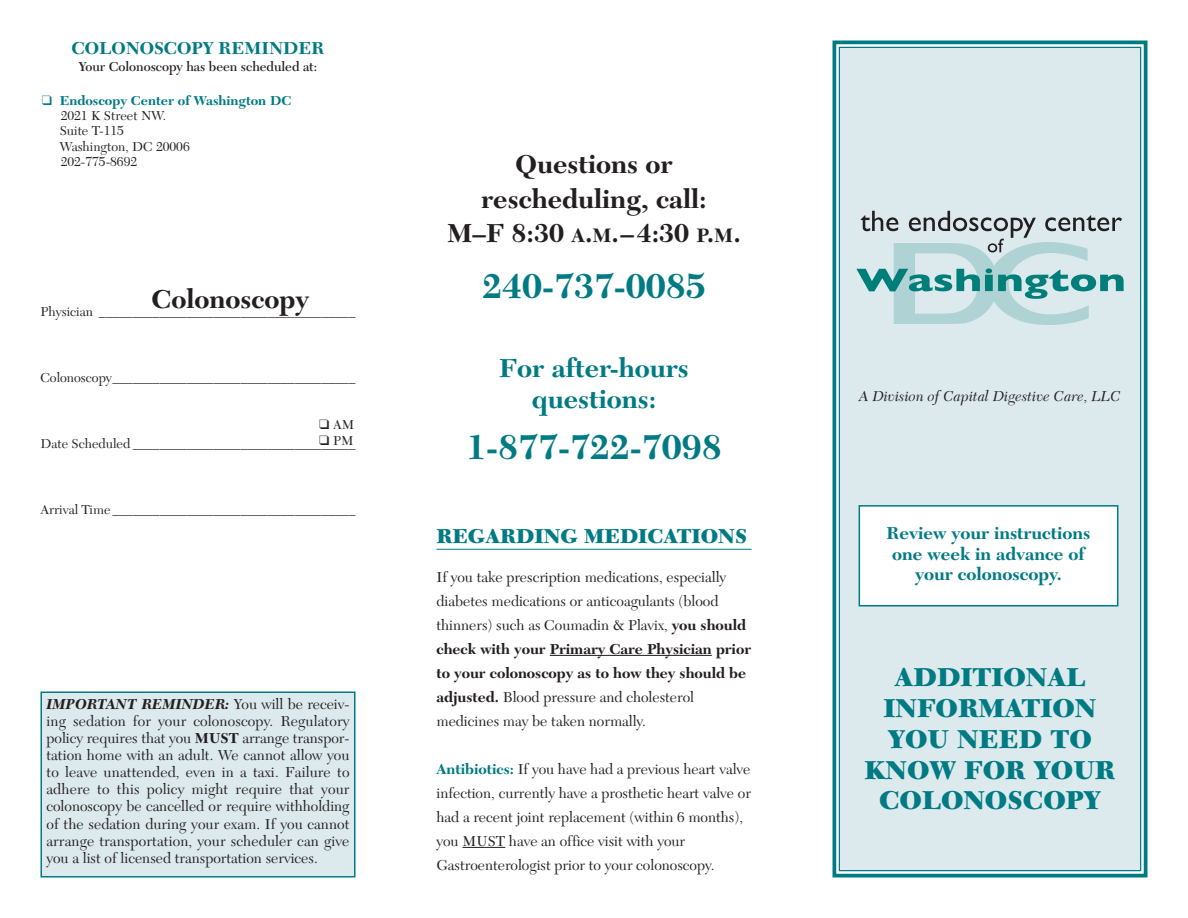
<style>
.page{position:relative;width:1188px;height:918px;background:#fff}
.page>*{position:absolute;margin:0;border:0;box-sizing:border-box;transform-origin:0 0}
.t1{font:700 36px "New Caledonia";color:#007a83}
.t2{font:700 27px/34.5px "New Caledonia";color:#231f20;text-align:center}
.t3{font:900 27px/30.8px "New Caledonia";color:#007a83;text-align:center}
.t4{font:700 27px/30.8px "New Caledonia";color:#007a83;text-align:center}
.t5{font:900 21px "New Caledonia";color:#007a83}
.t6{font:700 18px/20.5px "New Caledonia";color:#007a83;text-align:center}
.t7{font:15px/24px "New Caledonia";color:#231f20}
.t8{font:italic 15px "New Caledonia";color:#231f20}
.t9{font:13.5px/15.5px "New Caledonia";color:#231f20}
.t10{font:600 13.5px "New Caledonia";color:#231f20}
.s1{color:#007a83}
.s2{font-weight:700;color:#007a83}
.s3{font-weight:700;font-style:italic}
.s4{font-weight:700}
.s5{font-size:20.25px}
</style>
<div class="page">
<div style="left:840px;top:48px;width:300px;height:822px;background:#dceaed"></div>
<div style="left:832px;top:40px;width:316px;height:838px;border:4px solid #007a83"></div>
<svg style="left:856px;top:211px;width:268px;height:114px"></svg>
<div style="left:42px;top:693px;width:312px;height:183px;background:#dceaed"></div>
<div style="left:40px;top:692px;width:316px;height:186px;border:2px solid #007a83"></div>
<div style="left:860px;top:507px;width:257px;height:98px;background:#fff"></div>
<div style="left:859px;top:505px;width:259px;height:102px;border:2px solid #007a83"></div>
<hr style="left:436px;top:549px;width:316px;height:1px;background:#007a83">
<hr style="left:550px;top:655px;width:162px;height:1px;background:#231f20">
<hr style="left:462px;top:847px;width:43px;height:1px;background:#231f20">
<p class="t6" style="left:71px;top:39px;width:255px">COLONOSCOPY REMINDER</p>
<p class="t10" style="left:79px;top:61px;width:240px">Your Colonoscopy has been scheduled at:</p>
<p class="t9" style="left:60px;top:94px;width:233px;text-indent:-18px"><span class="s1">❑</span> <span class="s2">Endoscopy Center of Washington DC<br></span>2021 K Street NW.<br>Suite T-115<br>Washington, DC 20006<br>202-775-8692</p>
<h2 class="t2" style="left:152px;top:284px;width:159px">Colonoscopy</h2>
<p class="t9" style="left:40px;top:306px;width:316px">Physician ______________________________________</p>
<p class="t9" style="left:40px;top:372px;width:316px">Colonoscopy____________________________________</p>
<p class="t9" style="left:319px;top:418px;width:37px">❑ AM</p>
<p class="t9" style="left:319px;top:434px;width:36px">❑ PM</p>
<p class="t9" style="left:40px;top:438px;width:316px">Date Scheduled _________________________________</p>
<p class="t9" style="left:40px;top:504px;width:316px">Arrival Time ____________________________________</p>
<p class="t7" style="left:46px;top:697px;width:305px;line-height:17.1px;text-align:justify"><span class="s3">IMPORTANT REMINDER:</span> You will be receiv&shy;ing sedation for your colonoscopy. Regulatory policy requires that you <span class="s4">MUST</span> arrange transpor&shy;tation home with an adult. We cannot allow you to leave unattended, even in a taxi. Failure to adhere to this policy might require that your colonoscopy be cancelled or require withholding of the sedation during your exam. If you cannot arrange transportation, your scheduler can give you a list of licensed transportation services.</p>
<h2 class="t2" style="left:447px;top:150px;width:295px">Questions or rescheduling, call:<br>M–F 8:30 <span class="s5">A</span>.<span class="s5">M</span>.–4:30 <span class="s5">P</span>.<span class="s5">M</span>.</h2>
<h1 class="t1" style="left:482px;top:271px;width:225px">240-737-0085</h1>
<h2 class="t4" style="left:499px;top:355px;width:191px">For after-hours questions:</h2>
<h1 class="t1" style="left:466px;top:432px;width:257px">1-877-722-7098</h1>
<h3 class="t5" style="left:436px;top:527px;width:312px">REGARDING MEDICATIONS</h3>
<p class="t7" style="left:436px;top:567px;width:316px">If you take prescription medications, especially diabetes medications or anticoagulants (blood thinners) such as Coumadin &amp; Plavix, <span class="s4">you should check with your Primary Care Physician prior to your colonoscopy as to how they should be adjusted.</span> Blood pressure and cholesterol medicines may be taken normally.</p>
<p class="t7" style="left:437px;top:759px;width:316px"><span class="s2">Antibiotics:</span> If you have had a previous heart valve infection, currently have a prosthetic heart valve or had a recent joint replacement (within 6 months), you MUST have an office visit with your Gastroenterologist prior to your colonoscopy.</p>
<p class="t8" style="left:859px;top:389px;width:264px">A Division of Capital Digestive Care, LLC</p>
<p class="t6" style="left:886px;top:525px;width:206px">Review your instructions one week in advance of your colonoscopy.</p>
<h2 class="t3" style="left:865px;top:665px;width:252px">ADDITIONAL<br>INFORMATION<br>YOU NEED TO<br>KNOW FOR YOUR<br>COLONOSCOPY</h2>
</div>
